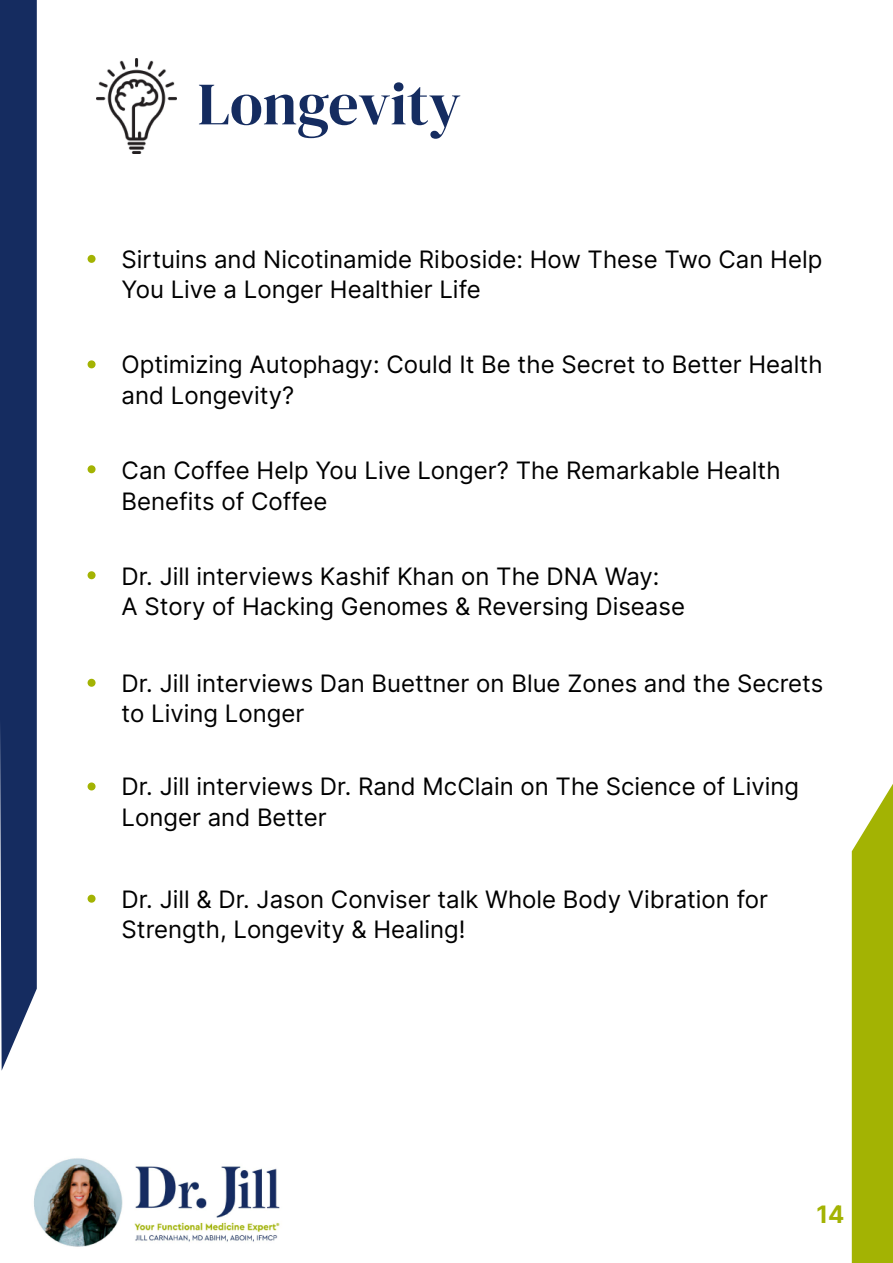
<style>
.page{position:relative;width:893px;height:1263px;background:#fff}
.page>*{position:absolute;margin:0;border:0;box-sizing:border-box;transform-origin:0 0}
.t1{font:60px "DM Serif Display";color:#152c60}
.t2{font:24px/30.6px "Inter";color:#000}
.t3{font:700 24px "Inter";color:#a3b303}
</style>
<div class="page">
<div style="left:88px;top:255px;width:8px;height:8px;background:#a3b303;border-radius:50%"></div>
<div style="left:88px;top:360px;width:8px;height:8px;background:#a3b303;border-radius:50%"></div>
<div style="left:88px;top:465px;width:8px;height:8px;background:#a3b303;border-radius:50%"></div>
<div style="left:88px;top:571px;width:8px;height:8px;background:#a3b303;border-radius:50%"></div>
<div style="left:88px;top:679px;width:8px;height:8px;background:#a3b303;border-radius:50%"></div>
<div style="left:88px;top:782px;width:8px;height:8px;background:#a3b303;border-radius:50%"></div>
<div style="left:88px;top:895px;width:8px;height:8px;background:#a3b303;border-radius:50%"></div>
<img style="left:33px;top:1158px;width:247px;height:89px">
<svg style="left:852px;top:784px;width:41px;height:479px;background:#a9b814"></svg>
<svg style="left:0;top:0;width:37px;height:1071px;background:#203667"></svg>
<img style="left:97px;top:58px;width:80px;height:95px">
<h1 class="t1" style="left:198px;top:69px;width:265px">Longevity</h1>
<p class="t2" style="left:122px;top:243px;width:702px">Sirtuins and Nicotinamide Riboside: How These Two Can Help<br>You Live a Longer Healthier Life</p>
<p class="t2" style="left:122px;top:349px;width:702px">Optimizing Autophagy: Could It Be the Secret to Better Health and Longevity?</p>
<p class="t2" style="left:122px;top:454px;width:660px">Can Coffee Help You Live Longer? The Remarkable Health<br>Benefits of Coffee</p>
<p class="t2" style="left:122px;top:560px;width:565px">Dr. Jill interviews Kashif Khan on The DNA Way:<br>A Story of Hacking Genomes &amp; Reversing Disease</p>
<p class="t2" style="left:122px;top:667px;width:703px">Dr. Jill interviews Dan Buettner on Blue Zones and the Secrets to Living Longer</p>
<p class="t2" style="left:122px;top:771px;width:679px">Dr. Jill interviews Dr. Rand McClain on The Science of Living<br>Longer and Better</p>
<p class="t2" style="left:122px;top:883px;width:648px">Dr. Jill &amp; Dr. Jason Conviser talk Whole Body Vibration for<br>Strength, Longevity &amp; Healing!</p>
<p class="t3" style="left:816px;top:1196px;width:30px">14</p>
</div>
